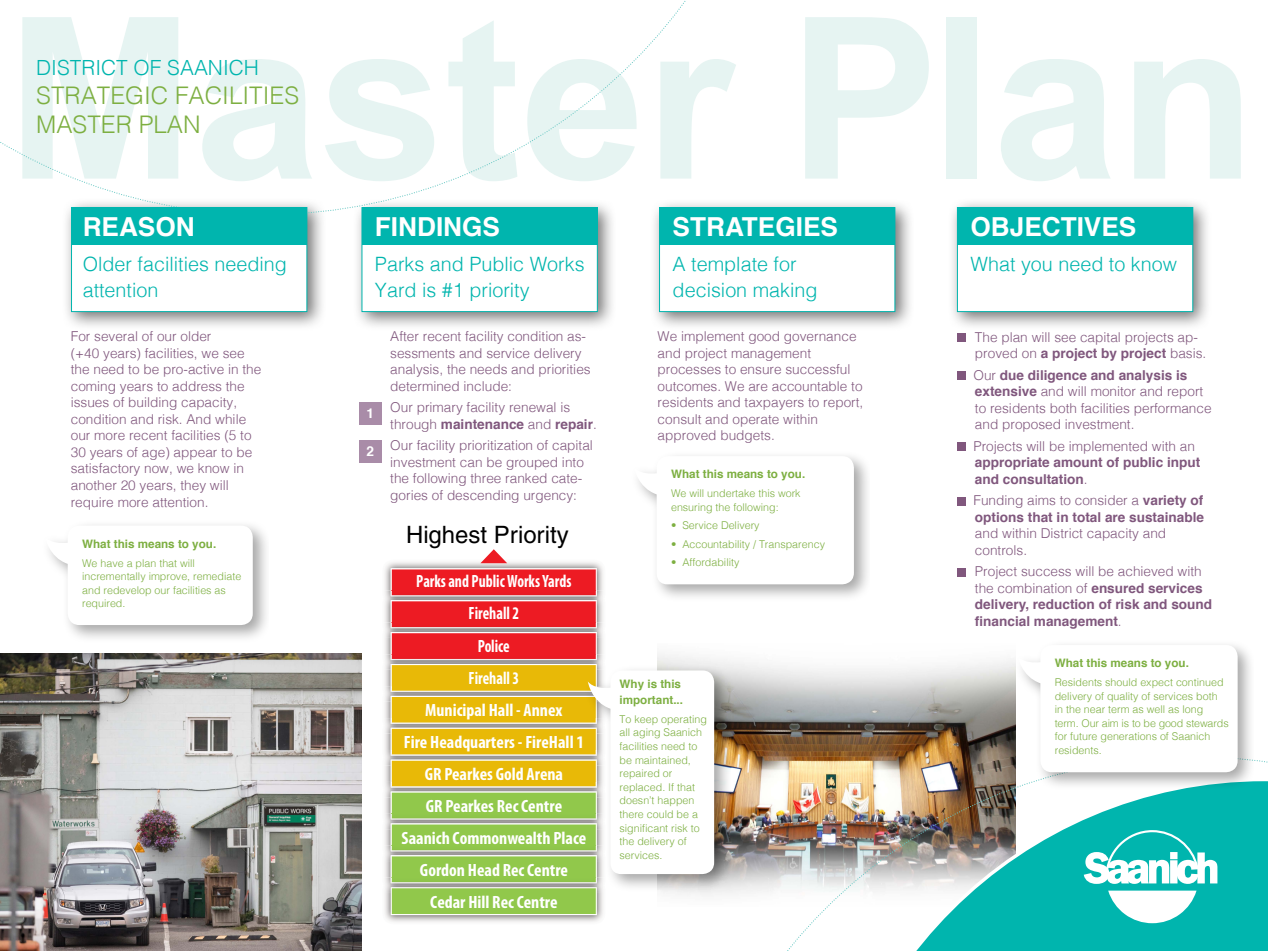
<style>
.page{position:relative;width:1268px;height:951px;background:#fff}
.page>*{position:absolute;margin:0;border:0;box-sizing:border-box;transform-origin:0 0}
.t1{font:700 225.4px "Arial";color:#e6f4f2}
.t2{font:700 26.16px "Helvetica";color:#fff}
.t3{font:300 24.24px/29.1px "Helvetica";color:#7daf41}
.t4{font:23.88px "Helvetica";color:#000}
.t5{font:300 20.88px "Helvetica";color:#00b5ae}
.t6{font:300 19.72px/25.3px "Helvetica";color:#00b5ae}
.t7{font:700 condensed 17.8px/32px "Myriad Pro";color:#fff;text-align:center;scale:.88 1}
.t8{font:700 condensed 17.8px "Myriad Pro";color:#fff}
.t9{font:300 13.6px/16.5px "Helvetica";color:#80577d}
.t10{font:700 13.6px/16.5px "Helvetica";color:#80577d}
.t11{font:700 13.6px "Helvetica";color:#fff}
.t12{font:700 11.64px/16.5px "Helvetica";color:#7daf41}
.t13{font:300 10.68px/13.6px "Helvetica";color:#7daf41}
.s1{font-weight:700}
.s2{font-weight:300}
</style>
<div class="page">
<img style="left:853px;top:660px;width:158px;height:95px">
<div style="left:61px;top:197px;width:264px;height:133px;background:#000;opacity:.55"></div>
<div style="left:71px;top:207px;width:236px;height:105px;background:#fff;border:1px solid #00b5ae"></div>
<div style="left:351px;top:197px;width:265px;height:133px;background:#000;opacity:.55"></div>
<div style="left:361px;top:207px;width:236px;height:105px;background:#fff;border:1px solid #00b5ae"></div>
<div style="left:649px;top:197px;width:264px;height:133px;background:#000;opacity:.55"></div>
<div style="left:659px;top:207px;width:236px;height:105px;background:#fff;border:1px solid #00b5ae"></div>
<div style="left:947px;top:197px;width:264px;height:133px;background:#000;opacity:.55"></div>
<div style="left:956px;top:207px;width:236px;height:105px;background:#fff;border:1px solid #00b5ae"></div>
<svg style="left:266px;top:1px;width:520px;height:215px"></svg>
<svg style="left:0;top:142px;width:265px;height:74px"></svg>
<img style="left:788px;top:755px;width:223px;height:195px">
<img style="left:818px;top:777px;width:199px;height:173px">
<div style="left:659px;top:207px;width:235px;height:38px;background:#00b5ae"></div>
<div style="left:957px;top:207px;width:235px;height:38px;background:#00b5ae"></div>
<div style="left:957px;top:333px;width:8px;height:9px;background:#80577d"></div>
<div style="left:957px;top:371px;width:8px;height:9px;background:#80577d"></div>
<div style="left:957px;top:442px;width:8px;height:9px;background:#80577d"></div>
<div style="left:957px;top:497px;width:8px;height:8px;background:#80577d"></div>
<div style="left:957px;top:568px;width:8px;height:8px;background:#80577d"></div>
<div style="left:627px;top:449px;width:243px;height:153px;background:#000;opacity:.35"></div>
<div style="left:359px;top:402px;width:22px;height:23px;background:#a98ca8"></div>
<div style="left:359px;top:440px;width:22px;height:22px;background:#a98ca8"></div>
<div style="left:362px;top:207px;width:235px;height:38px;background:#00b5ae"></div>
<img style="left:384px;top:563px;width:219px;height:359px">
<img style="left:384px;top:590px;width:6px;height:16px">
<img style="left:384px;top:622px;width:6px;height:15px">
<img style="left:384px;top:654px;width:6px;height:15px">
<img style="left:384px;top:686px;width:6px;height:15px">
<img style="left:384px;top:718px;width:6px;height:15px">
<img style="left:384px;top:750px;width:6px;height:15px">
<img style="left:384px;top:781px;width:6px;height:16px">
<img style="left:384px;top:813px;width:6px;height:16px">
<img style="left:384px;top:845px;width:6px;height:16px">
<img style="left:384px;top:877px;width:6px;height:15px">
<svg style="left:390px;top:456px;width:463px;height:459px"></svg>
<div style="left:71px;top:207px;width:236px;height:38px;background:#00b5ae"></div>
<img style="left:0;top:653px;width:362px;height:297px">
<div style="left:39px;top:519px;width:230px;height:123px;background:#000;opacity:.35"></div>
<svg style="left:45px;top:525px;width:208px;height:100px"></svg>
<div style="left:1011px;top:638px;width:242px;height:152px;background:#000;opacity:.35"></div>
<svg style="left:1017px;top:645px;width:251px;height:306px"></svg>
<h1 class="t1" style="left:6px;top:-49px;width:1250px">Master Plan</h1>
<h3 class="t5" style="left:36px;top:50px;width:224px">DISTRICT OF SAANICH</h3>
<h3 class="t3" style="left:36px;top:79px;width:264px">STRATEGIC FACILITIES<br>MASTER PLAN</h3>
<h2 class="t2" style="left:83px;top:206px;width:113px">REASON</h2>
<h3 class="t6" style="left:83px;top:250px;width:206px">Older facilities needing attention</h3>
<p class="t9" style="left:71px;top:327px;width:192px">For several of our older<br>(+40 years) facilities, we see the need to be pro-active in the coming years to address the issues of building capacity, condition and risk. And while our more recent facilities (5 to<br>30 years of age) appear to be satisfactory now, we know in another 20 years, they will require more attention.</p>
<p class="t12" style="left:82px;top:535px;width:136px">What this means to you.</p>
<p class="t13" style="left:82px;top:555px;width:161px">We have a plan that will incrementally improve, remediate and redevelop our facilities as required.</p>
<h2 class="t2" style="left:375px;top:206px;width:126px">FINDINGS</h2>
<h3 class="t6" style="left:375px;top:250px;width:211px">Parks and Public Works<br>Yard is #1 priority</h3>
<p class="t11" style="left:366px;top:402px;width:9px">1</p>
<p class="t11" style="left:366px;top:440px;width:9px">2</p>
<p class="t9" style="left:390px;top:327px;width:202px">After recent facility condition as&shy;sessments and service delivery analysis, the needs and priorities determined include:</p>
<p class="t9" style="left:390px;top:398px;width:208px">Our primary facility renewal is through <span class="s1">maintenance</span> and <span class="s1">repair</span>.</p>
<p class="t9" style="left:390px;top:436px;width:204px">Our facility prioritization of capital investment can be grouped into the following three ranked cate&shy;gories of descending urgency:</p>
<h3 class="t4" style="left:406px;top:520px;width:164px">Highest Priority</h3>
<h3 class="t7" style="left:401px;top:565px;width:211px">Parks and Public Works Yards<br>Firehall 2<br>Police<br>Firehall 3<br>Municipal Hall - Annex<br>Fire Headquarters - FireHall 1<br>GR Pearkes Gold Arena<br>GR Pearkes Rec Centre<br>Saanich Commonwealth Place</h3>
<h3 class="t8" style="left:420px;top:858px;width:150px">Gordon Head Rec Centre</h3>
<h3 class="t8" style="left:430px;top:890px;width:129px">Cedar Hill Rec Centre</h3>
<h2 class="t2" style="left:672px;top:206px;width:167px">STRATEGIES</h2>
<h3 class="t6" style="left:672px;top:250px;width:146px">A template for decision making</h3>
<p class="t9" style="left:657px;top:327px;width:207px">We implement good governance and project management processes to ensure successful outcomes. We are accountable to residents and taxpayers to report, consult and operate within approved budgets.</p>
<p class="t12" style="left:671px;top:466px;width:136px">What this means to you.</p>
<p class="t13" style="left:671px;top:485px;width:131px">We will undertake this work ensuring the following:</p>
<p class="t13" style="left:671px;top:518px;width:90px">• Service Delivery</p>
<p class="t13" style="left:671px;top:536px;width:155px">• Accountability / Transparency</p>
<p class="t13" style="left:671px;top:555px;width:70px">• Affordability</p>
<p class="t12" style="left:619px;top:675px;width:65px">Why is this important...</p>
<p class="t13" style="left:619px;top:711px;width:89px">To keep operating all aging Saanich facilities need to be maintained, repaired or replaced. If that doesn’t happen there could be a significant risk to the delivery of services.</p>
<h2 class="t2" style="left:970px;top:206px;width:167px">OBJECTIVES</h2>
<h3 class="t6" style="left:970px;top:250px;width:208px">What you need to know</h3>
<p class="t9" style="left:974px;top:328px;width:233px">The plan will see capital projects ap&shy;proved on <span class="s1">a project by project</span> basis.</p>
<p class="t9" style="left:973px;top:366px;width:240px">Our <span class="s1">due diligence and analysis is extensive</span> and will monitor and report to residents both facilities performance and proposed investment.</p>
<p class="t9" style="left:973px;top:437px;width:223px">Projects will be implemented with an</p>
<p class="t10" style="left:974px;top:454px;width:227px">appropriate amount of public input and consultation<span class="s2">.</span></p>
<p class="t10" style="left:973px;top:492px;width:232px"><span class="s2">Funding aims to consider a</span> variety of options that in total are sustainable</p>
<p class="t9" style="left:974px;top:524px;width:193px">and within District capacity and controls.</p>
<p class="t10" style="left:974px;top:563px;width:239px"><span class="s2">Project success will be achieved with the combination of</span> ensured services delivery, reduction of risk and sound financial management<span class="s2">.</span></p>
<p class="t12" style="left:1054px;top:655px;width:136px">What this means to you.</p>
<p class="t13" style="left:1054px;top:674px;width:175px">Residents should expect continued delivery of quality of services both<br>in the near term as well as long term. Our aim is to be good stewards for future generations of Saanich residents.</p>
</div>
